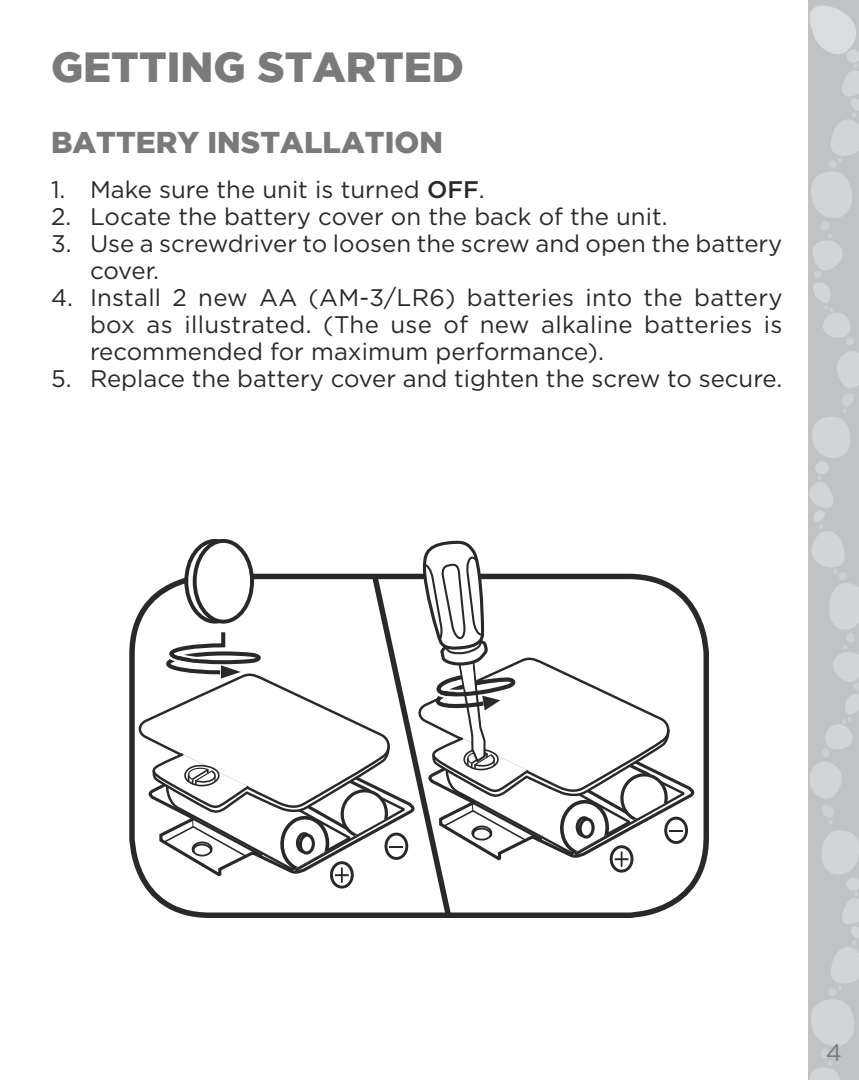
<style>
.page{position:relative;width:859px;height:1080px;background:#fff}
.page>*{position:absolute;margin:0;border:0;box-sizing:border-box;transform-origin:0 0}
.t1{font:900 42px "Gotham";color:#787a7c}
.t2{font:900 30px "Gotham";color:#787a7c}
.t3{font:24px/27px "Gotham HTF";color:#2b2829}
.t4{font:24px "Gotham HTF";color:#787a7c}
.s1{font-weight:500}
</style>
<div class="page">
<svg style="left:808px;top:0;width:51px;height:1080px;background:#c6c8ca"></svg>
<svg style="left:135px;top:539px;width:554px;height:379px"></svg>
<h1 class="t1" style="left:51px;top:48px;width:414px">GETTING STARTED</h1>
<p class="t2" style="left:51px;top:129px;width:393px">BATTERY INSTALLATION</p>
<p class="t3" style="left:51px;top:177px;width:435px">1. Make sure the unit is turned <span class="s1">OFF</span>.</p>
<p class="t3" style="left:51px;top:204px;width:618px">2. Locate the battery cover on the back of the unit.</p>
<p class="t3" style="left:90px;top:231px;width:694px;text-indent:-39px">3. Use a screwdriver to loosen the screw and open the battery cover.</p>
<p class="t3" style="left:90px;top:285px;width:694px;text-align:justify;text-indent:-39px">4. Install 2 new AA (AM-3/LR6) batteries into the battery box as illustrated. (The use of new alkaline batteries is recommended for maximum performance).</p>
<p class="t3" style="left:51px;top:366px;width:733px">5. Replace the battery cover and tighten the screw to secure.</p>
<p class="t4" style="left:826px;top:1042px;width:18px">4</p>
</div>
